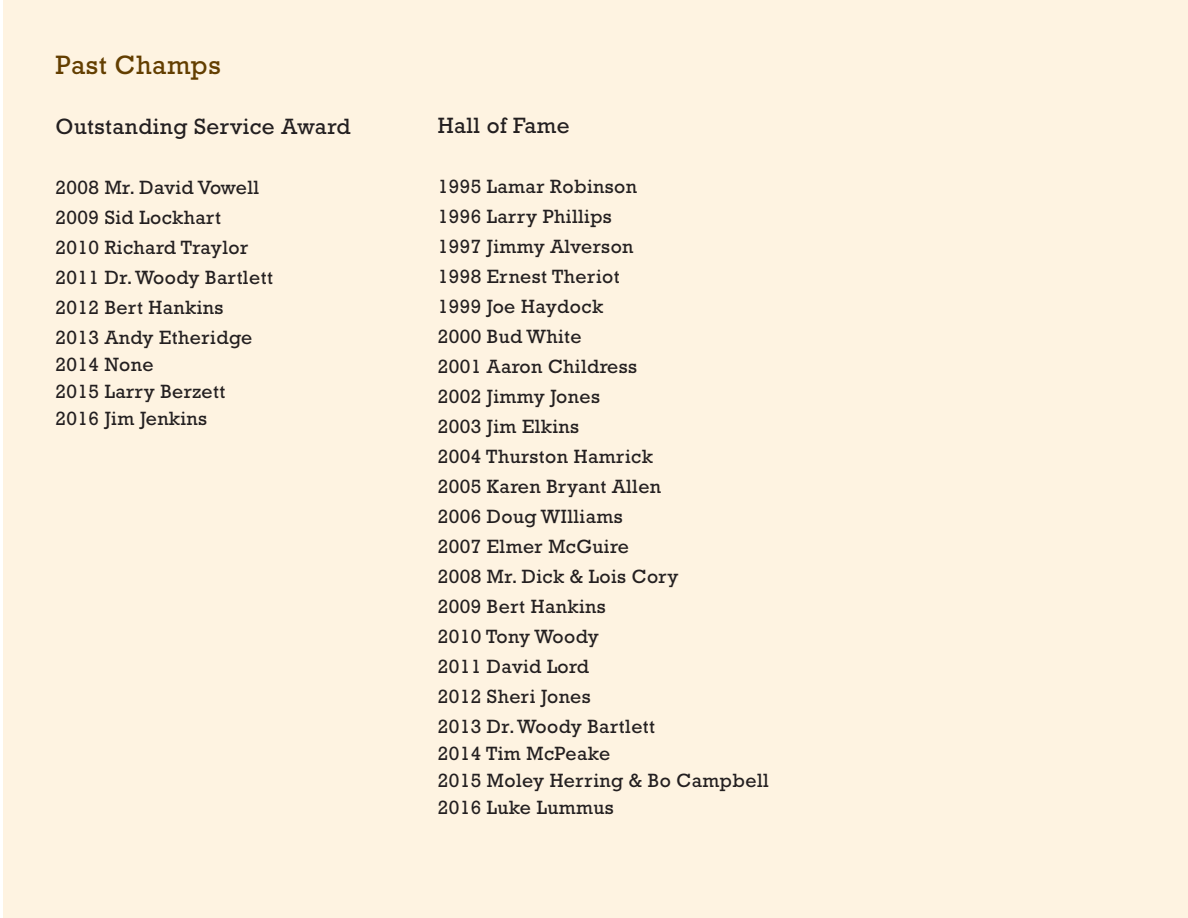
<style>
.page{position:relative;width:1188px;height:918px;background:#fff}
.page>*{position:absolute;margin:0;border:0;box-sizing:border-box;transform-origin:0 0}
.t1{font:27px "Rockwell";letter-spacing:.02em;color:#633e00}
.t2{font:22.5px "Rockwell";letter-spacing:.02em;color:#231f20}
.t3{font:19.5px/30px "Rockwell";letter-spacing:.02em;color:#231f20}
</style>
<div class="page">
<div style="left:3px;top:0;width:1185px;height:918px;background:#fef3e1"></div>
<h1 class="t1" style="left:56px;top:49px;width:167px">Past Champs</h1>
<p class="t2" style="left:56px;top:113px;width:296px">Outstanding Service Award</p>
<p class="t3" style="left:56px;top:172px;width:219px">2008 Mr. David Vowell<br>2009 Sid Lockhart<br>2010 Richard Traylor<br>2011 Dr.Woody Bartlett<br>2012 Bert Hankins<br>2013 Andy Etheridge</p>
<p class="t3" style="left:56px;top:351px;width:171px;line-height:27px">2014 None<br>2015 Larry Berzett<br>2016 Jim Jenkins</p>
<p class="t2" style="left:438px;top:112px;width:134px">Hall of Fame</p>
<p class="t3" style="left:438px;top:171px;width:242px">1995 Lamar Robinson<br>1996 Larry Phillips<br>1997 Jimmy Alverson<br>1998 Ernest Theriot<br>1999 Joe Haydock<br>2000 Bud White<br>2001 Aaron Childress<br>2002 Jimmy Jones<br>2003 Jim Elkins<br>2004 Thurston Hamrick<br>2005 Karen Bryant Allen<br>2006 Doug WIlliams<br>2007 Elmer McGuire<br>2008 Mr. Dick &amp; Lois Cory<br>2009 Bert Hankins<br>2010 Tony Woody<br>2011 David Lord<br>2012 Sheri Jones<br>2013 Dr.Woody Bartlett</p>
<p class="t3" style="left:438px;top:739px;width:333px;line-height:27px">2014 Tim McPeake<br>2015 Moley Herring &amp; Bo Campbell<br>2016 Luke Lummus</p>
</div>
